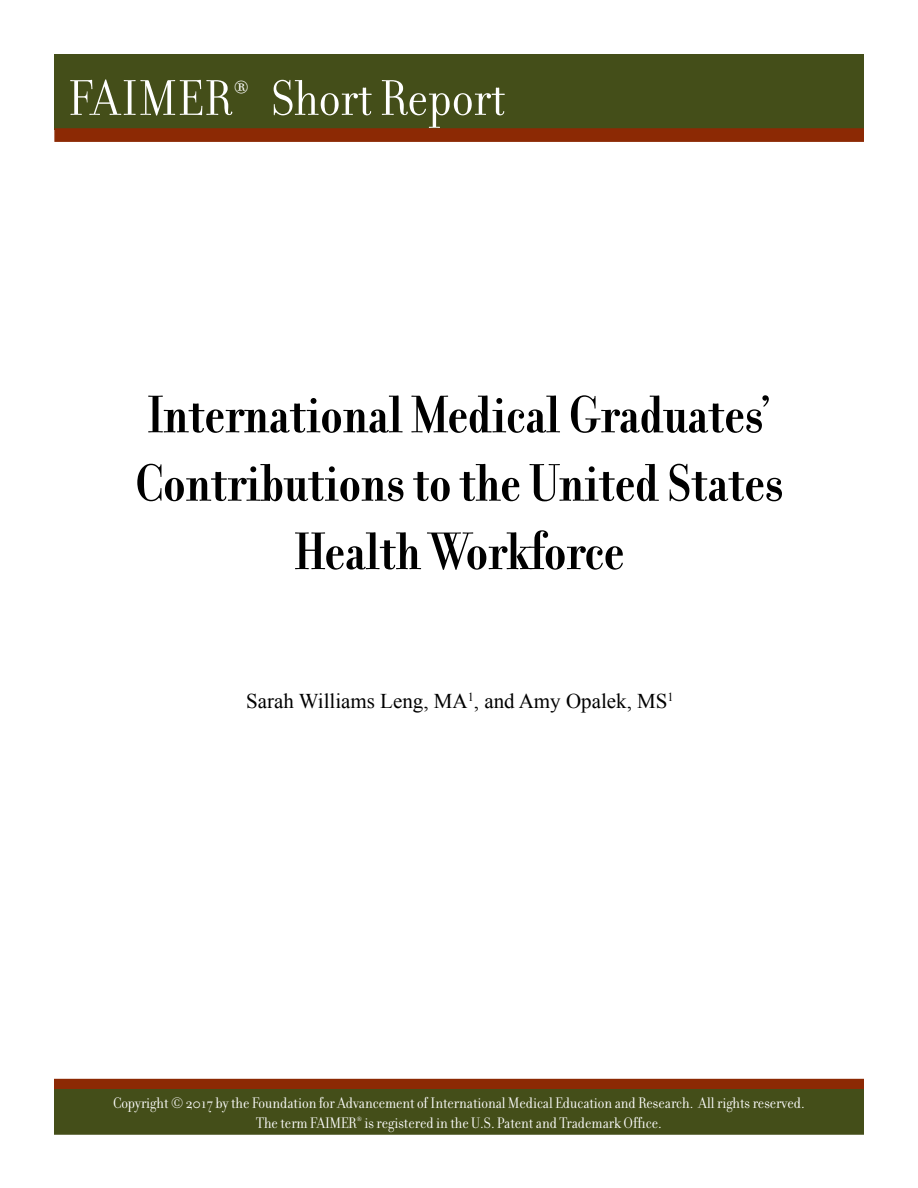
<style>
.page{position:relative;width:918px;height:1188px;background:#fff}
.page>*{position:absolute;margin:0;border:0;box-sizing:border-box;transform-origin:0 0}
.t1{font:700 57px/68.4px "Filosofia Grand";color:#000;text-align:center}
.t2{font:54px "Filosofia Grand";color:#fff}
.t3{font:21px "Times New Roman";color:#000}
.t4{font:16.5px/19.8px "Filosofia Grand";color:#fff;text-align:center}
</style>
<div class="page">
<div style="left:54px;top:54px;width:810px;height:76px;background:#444e19"></div>
<div style="left:54px;top:1087px;width:810px;height:48px;background:#444e19;border:2px solid #444e19"></div>
<div style="left:54px;top:128px;width:810px;height:14px;background:#8c2904;border:2px solid #8c2904"></div>
<div style="left:54px;top:1079px;width:810px;height:10px;background:#8c2904"></div>
<h2 class="t2" style="left:69px;top:69px;width:438px">FAIMER<sup>®</sup> Short Report</h2>
<h1 class="t1" style="left:135px;top:381px;width:650px">International Medical Graduates’<br>Contributions to the United States<br>Health Workforce</h1>
<p class="t3" style="left:246px;top:686px;width:429px">Sarah Williams Leng, MA<sup>1</sup>, and Amy Opalek, MS<sup>1</sup></p>
<p class="t4" style="left:113px;top:1094px;width:693px">Copyright © 2017 by the Foundation for Advancement of International Medical Education and Research. All rights reserved.<br>The term FAIMER<sup>®</sup> is registered in the U.S. Patent and Trademark Office.</p>
</div>
